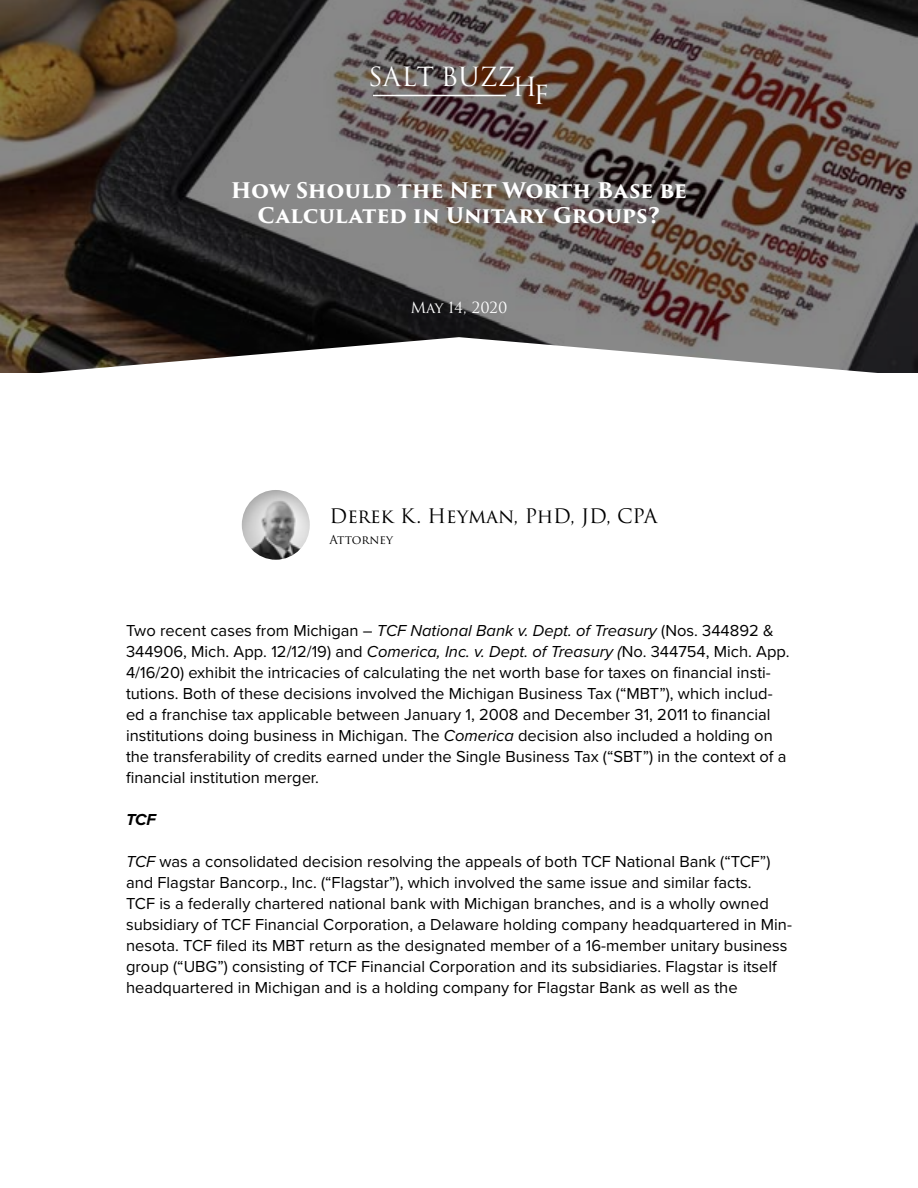
<style>
.page{position:relative;width:918px;height:1188px;background:#fff}
.page>*{position:absolute;margin:0;border:0;box-sizing:border-box;transform-origin:0 0}
.t1{font:25.65px "Trajan Pro 3";color:#fff}
.t2{font:700 21px/25.2px "Trajan Pro 3";letter-spacing:-.01em;color:#fff;text-align:center}
.t3{font:19.5px "Trajan Pro 3";letter-spacing:-.01em;color:#000}
.t4{font:16.5px/21px "Proxima Nova";color:#000}
.t5{font:italic 700 16.5px "Proxima Nova";color:#000}
.t6{font:15px "Trajan Pro 3";color:#fff}
.t7{font:12px "Trajan Pro 3";color:#000}
.s1{font-style:italic}
</style>
<div class="page">
<svg style="left:0;top:0;width:918px;height:337px;background:#5c524d"></svg>
<svg style="left:0;top:337px;width:918px;height:36px"></svg>
<hr style="left:373px;top:95px;width:133px;height:1px;background:#fff">
<img style="left:242px;top:490px;width:68px;height:70px">
<h1 class="t1" style="left:368px;top:59px;width:182px">SALT BUZZHF</h1>
<p class="t2" style="left:231px;top:178px;width:458px">How Should the Net Worth Base be<br>Calculated in Unitary Groups?</p>
<p class="t6" style="left:410px;top:297px;width:99px">May 14, 2020</p>
<p class="t3" style="left:330px;top:503px;width:329px">Derek K. Heyman, PhD, JD, CPA</p>
<p class="t7" style="left:330px;top:532px;width:65px">Attorney</p>
<p class="t4" style="left:126px;top:619px;width:665px">Two recent cases from Michigan – <span class="s1">TCF National Bank v. Dept. of Treasury</span> (Nos. 344892 &amp; 344906, Mich. App. 12/12/19) and <span class="s1">Comerica, Inc. v. Dept. of Treasury (</span>No. 344754, Mich. App.<br>4/16/20) exhibit the intricacies of calculating the net worth base for taxes on financial insti&shy;tutions. Both of these decisions involved the Michigan Business Tax (“MBT”), which includ&shy;ed a franchise tax applicable between January 1, 2008 and December 31, 2011 to financial institutions doing business in Michigan. The <span class="s1">Comerica</span> decision also included a holding on the transferability of credits earned under the Single Business Tax (“SBT”) in the context of a financial institution merger.</p>
<p class="t5" style="left:126px;top:807px;width:32px">TCF</p>
<p class="t4" style="left:126px;top:850px;width:668px"><span class="s1">TCF</span> was a consolidated decision resolving the appeals of both TCF National Bank (“TCF”) and Flagstar Bancorp., Inc. (“Flagstar”), which involved the same issue and similar facts.<br>TCF is a federally chartered national bank with Michigan branches, and is a wholly owned subsidiary of TCF Financial Corporation, a Delaware holding company headquartered in Min&shy;nesota. TCF filed its MBT return as the designated member of a 16-member unitary business group (“UBG”) consisting of TCF Financial Corporation and its subsidiaries. Flagstar is itself headquartered in Michigan and is a holding company for Flagstar Bank as well as the</p>
</div>
